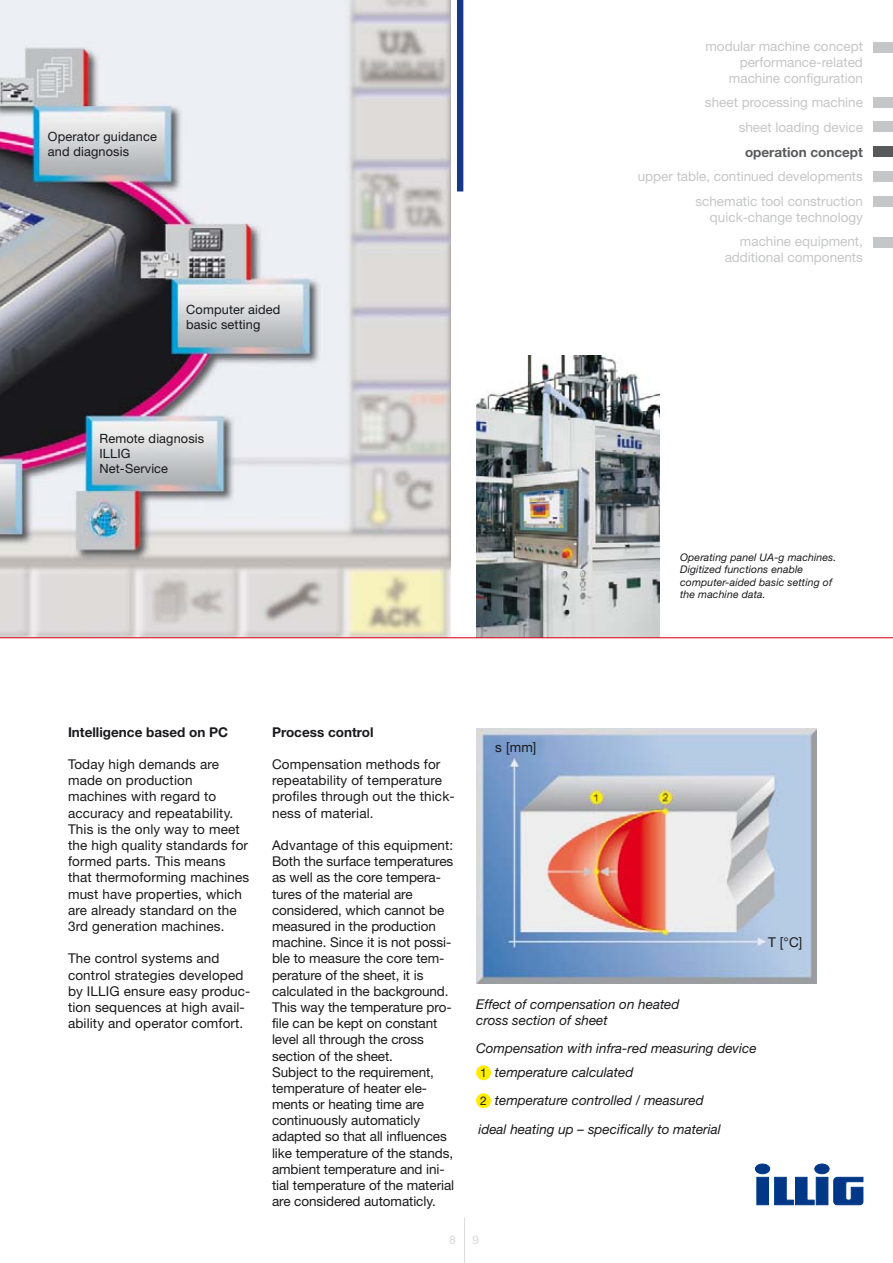
<style>
.page{position:relative;width:893px;height:1263px;background:#fff}
.page>*{position:absolute;margin:0;border:0;box-sizing:border-box;transform-origin:0 0}
.t1{font:13.5px/16.2px "Helvetica Neue";letter-spacing:-.005em;color:#19181b}
.t2{font:13.5px/24.6px "Helvetica Neue";color:#c5c6c7;text-align:right}
.t3{font:italic 13.5px/16.2px "Helvetica Neue";color:#19181b}
.t4{font:700 13.5px "Helvetica Neue";color:#19181b}
.t5{font:700 13.5px "Helvetica Neue";color:#57595b}
.t6{font:12.75px/15px "Helvetica Neue";letter-spacing:.01em;color:#19181b}
.t7{font:12px "Helvetica Neue";color:#d9dadb}
.t8{font:12px "Helvetica Neue";color:#19181b}
.t9{font:italic 10.5px/12.6px "Helvetica Neue";letter-spacing:.01em;color:#19181b}
</style>
<div class="page">
<img style="left:0;top:0;width:451px;height:637px">
<img style="left:476px;top:355px;width:183px;height:282px">
<hr style="left:464px;top:1217px;width:1px;height:46px;background:#d9dadb">
<svg style="left:755px;top:1164px;width:108px;height:41px"></svg>
<hr style="left:0;top:637px;width:893px;height:1px;background:#e2001a">
<div style="left:873px;top:42px;width:20px;height:10px;background:#c5c6c7"></div>
<div style="left:873px;top:122px;width:20px;height:10px;background:#c5c6c7"></div>
<div style="left:873px;top:97px;width:20px;height:11px;background:#c5c6c7"></div>
<div style="left:873px;top:146px;width:20px;height:11px;background:#57595b"></div>
<div style="left:873px;top:171px;width:20px;height:11px;background:#c5c6c7"></div>
<div style="left:873px;top:196px;width:20px;height:10px;background:#c5c6c7"></div>
<div style="left:873px;top:237px;width:20px;height:11px;background:#c5c6c7"></div>
<img style="left:476px;top:728px;width:340px;height:255px">
<div style="left:457px;top:0;width:6px;height:192px;background:#183887"></div>
<div style="left:476px;top:1065px;width:15px;height:15px;background:#ffed00;border-radius:50%"></div>
<div style="left:476px;top:1093px;width:15px;height:15px;background:#ffed00;border-radius:50%"></div>
<p class="t6" style="left:48px;top:130px;width:110px">Operator guidance and diagnosis</p>
<p class="t6" style="left:186px;top:303px;width:96px">Computer aided basic setting</p>
<p class="t6" style="left:99px;top:432px;width:106px">Remote diagnosis<br>ILLIG<br>Net-Service</p>
<p class="t2" style="left:705px;top:40px;width:159px;line-height:15.8px">modular machine concept performance-related machine configuration</p>
<p class="t2" style="left:705px;top:91px;width:159px">sheet processing machine sheet loading device</p>
<p class="t5" style="left:745px;top:147px;width:119px">operation concept</p>
<p class="t2" style="left:638px;top:165px;width:227px">upper table, continued developments schematic tool construction</p>
<p class="t2" style="left:710px;top:206px;width:154px">quick-change technology machine equipment,</p>
<p class="t2" style="left:725px;top:246px;width:140px">additional components</p>
<p class="t9" style="left:680px;top:552px;width:158px">Operating panel UA-g machines.<br>Digitized functions enable computer-aided basic setting of the machine data.</p>
<p class="t4" style="left:68px;top:727px;width:162px">Intelligence based on PC</p>
<p class="t1" style="left:68px;top:757px;width:183px">Today high demands are made on production machines with regard to accuracy and repeatability.<br>This is the only way to meet the high quality standards for formed parts. This means that thermoforming machines must have properties, which are already standard on the<br>3rd generation machines.</p>
<p class="t1" style="left:68px;top:952px;width:184px">The control systems and control strategies developed by ILLIG ensure easy produc&shy;tion sequences at high avail&shy;ability and operator comfort.</p>
<p class="t4" style="left:272px;top:727px;width:103px">Process control</p>
<p class="t1" style="left:272px;top:757px;width:184px">Compensation methods for repeatability of temperature profiles through out the thick&shy;ness of material.</p>
<p class="t1" style="left:272px;top:838px;width:184px">Advantage of this equipment:<br>Both the surface temperatures as well as the core tempera&shy;tures of the material are considered, which cannot be measured in the production machine. Since it is not possi&shy;ble to measure the core tem&shy;perature of the sheet, it is calculated in the background.<br>This way the temperature pro&shy;file can be kept on constant level all through the cross section of the sheet.<br>Subject to the requirement, temperature of heater ele&shy;ments or heating time are continuously automaticly adapted so that all influences like temperature of the stands, ambient temperature and ini&shy;tial temperature of the material are considered automaticly.</p>
<p class="t1" style="left:495px;top:741px;width:43px">s [mm]</p>
<p class="t1" style="left:768px;top:935px;width:36px">T [°C]</p>
<p class="t3" style="left:476px;top:997px;width:205px">Effect of compensation on heated cross section of sheet</p>
<p class="t3" style="left:495px;top:1038px;width:263px;line-height:24px;text-indent:-19px">Compensation with infra-red measuring device temperature calculated</p>
<p class="t3" style="left:478px;top:1088px;width:244px;line-height:28.2px;text-align:center">temperature controlled / measured<br>ideal heating up – specifically to material</p>
<p class="t8" style="left:480px;top:1068px;width:8px">1</p>
<p class="t8" style="left:480px;top:1096px;width:8px">2</p>
<p class="t7" style="left:449px;top:1236px;width:8px">8</p>
<p class="t7" style="left:473px;top:1236px;width:8px">9</p>
</div>
